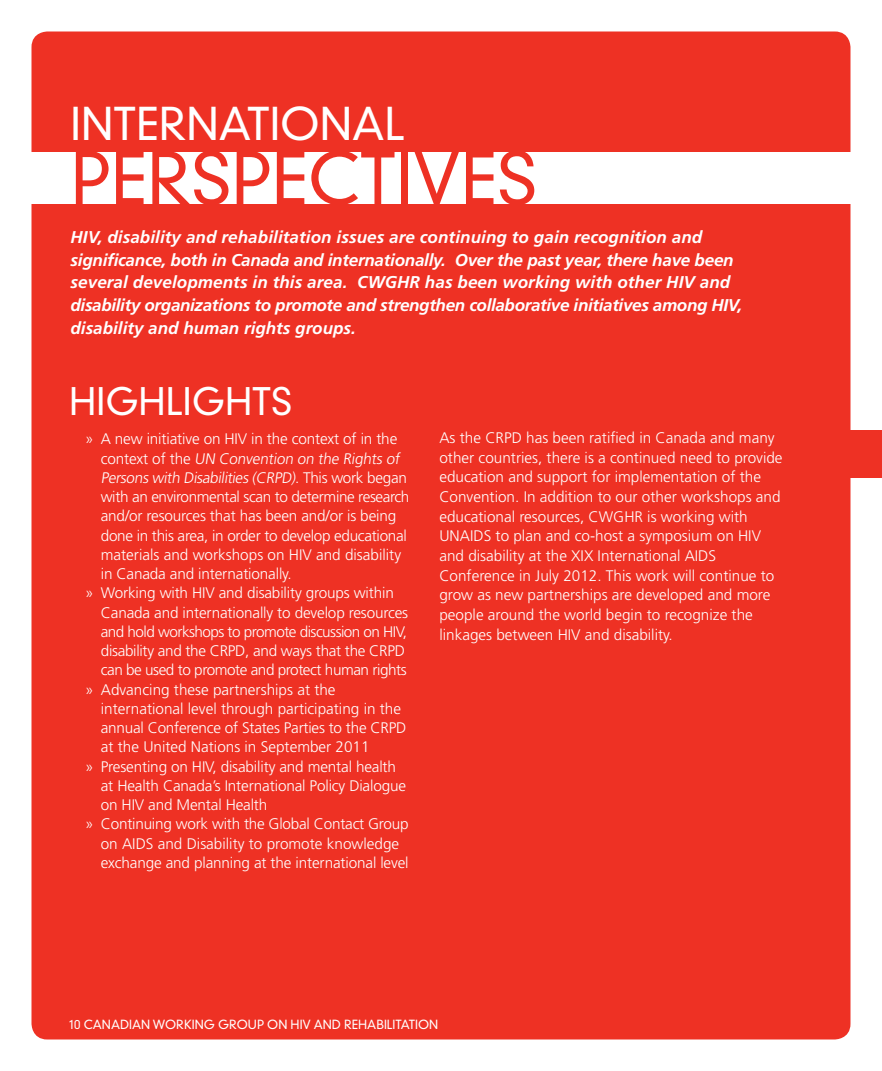
<style>
.page{position:relative;width:882px;height:1071px;background:#fff}
.page>*{position:absolute;margin:0;border:0;box-sizing:border-box;transform-origin:0 0}
.t1{font:300 70px "DIN Neuzeit Grotesk";color:#ee3124}
.t2{font:300 43.75px "DIN Neuzeit Grotesk";color:#fff}
.t3{font:300 36.75px "DIN Neuzeit Grotesk";color:#fff}
.t4{font:italic 700 17.15px/22.8px "Frutiger";color:#fff}
.t5{font:300 15.4px/19.8px "Frutiger";color:#fff}
.t6{font:300 15.4px "Frutiger";letter-spacing:-.02em;color:#fff}
.t7{font:300 15.4px "Frutiger";letter-spacing:-.025em;color:#fff}
.t8{font:300 15.4px "Frutiger";letter-spacing:-.035em;color:#fff}
.t9{font:300 15.4px "Frutiger";letter-spacing:-.03em;color:#fff}
.t10{font:300 15.4px "Frutiger";letter-spacing:-.09em;color:#fff}
.t11{font:300 12.25px "DIN Neuzeit Grotesk";color:#fff}
</style>
<div class="page">
<div style="left:32px;top:32px;width:818px;height:1008px;background:#ee3124;border-radius:16px"></div>
<div style="left:847px;top:430px;width:35px;height:48px;background:#ee3124"></div>
<div style="left:0;top:152px;width:862px;height:52px;background:#fff"></div>
<h2 class="t2" style="left:71px;top:97px;width:39px">INTERNATIONAL</h2>
<h1 class="t1" style="left:71px;top:137px;width:199px">PERSPECTIVE</h1>
<h1 class="t1" style="left:497px;top:137px;width:42px">S</h1>
<p class="t4" style="left:71px;top:225px;width:673px">HIV, disability and rehabilitation issues are continuing to gain recognition and significance, both in Canada and internationally. Over the past year, there have been several developments in this area. CWGHR has been working with other HIV and disability organizations to promote and strengthen collaborative initiatives among HIV, disability and human rights groups.</p>
<h3 class="t3" style="left:69px;top:379px;width:225px">HIGHLIGHTS</h3>
<p class="t5" style="left:85px;top:429px;width:314px">» A new initiative on H IV in the context of in the</p>
<p class="t10" style="left:101px;top:450px;width:303px">co n text of t h e UN Convention on the Rights of</p>
<p class="t5" style="left:101px;top:468px;width:308px">Persons with Disabilities (CRPD). T h i s wo r k b e g a n</p>
<p class="t7" style="left:101px;top:488px;width:310px">with an environmental scan to determine research</p>
<p class="t5" style="left:101px;top:506px;width:297px">and/or resources that has been and/or is being</p>
<p class="t6" style="left:101px;top:527px;width:308px">done in this area, in order to develop educational</p>
<p class="t5" style="left:101px;top:545px;width:302px">materials and workshops on H IV and disability</p>
<p class="t5" style="left:101px;top:564px;width:192px">in Canada and internationally.</p>
<p class="t5" style="left:85px;top:583px;width:310px">» Working with H IV and disability groups within</p>
<p class="t5" style="left:101px;top:602px;width:309px">Canada and internationally to develop resources</p>
<p class="t8" style="left:101px;top:623px;width:308px">and hold workshops to promote discussion on H IV,</p>
<p class="t6" style="left:101px;top:642px;width:306px">disability and the CRPD, and ways that the CRPD</p>
<p class="t9" style="left:101px;top:661px;width:307px">can be used to promote and protect human rights</p>
<p class="t5" style="left:85px;top:679px;width:252px">» Advancing these partnerships at the</p>
<p class="t5" style="left:101px;top:699px;width:302px">international level through participating in the</p>
<p class="t5" style="left:101px;top:718px;width:307px">annual Conference of States Parties to the CRPD</p>
<p class="t5" style="left:101px;top:737px;width:270px">at the United Nations in September 2011</p>
<p class="t5" style="left:85px;top:756px;width:313px">» Presenting on H IV, disability and mental health</p>
<p class="t5" style="left:101px;top:776px;width:307px">at Health Canada’s International Policy Dialogue</p>
<p class="t5" style="left:101px;top:795px;width:168px">on H IV and Mental Health</p>
<p class="t5" style="left:85px;top:814px;width:325px">» Continuing work with the Global Contact Group</p>
<p class="t5" style="left:101px;top:833px;width:300px">on AIDS and Disability to promote knowledge</p>
<p class="t5" style="left:101px;top:853px;width:309px">exchange and planning at the international level</p>
<p class="t5" style="left:439px;top:428px;width:345px">As the CRPD has been ratified in Canada and many other countries, there is a continued need to provide education and support for implementation of the Convention. In addition to our other workshops and educational resources, CWGHR is working with UNAIDS to plan and co-host a symposium on H IV and disability at the XIX International AIDS Conference in July 2012. This work will continue to grow as new partnerships are developed and more people around the world begin to recognize the linkages between H IV and disability.</p>
<p class="t11" style="left:69px;top:1017px;width:34px">10 CANA</p>
<p class="t11" style="left:120px;top:1017px;width:17px">DIAN</p>
<p class="t11" style="left:153px;top:1017px;width:76px">WORKIN G GROUP</p>
<p class="t11" style="left:267px;top:1017px;width:94px">ON HIV AND REHA</p>
<p class="t11" style="left:376px;top:1017px;width:15px">BILITATION</p>
</div>
